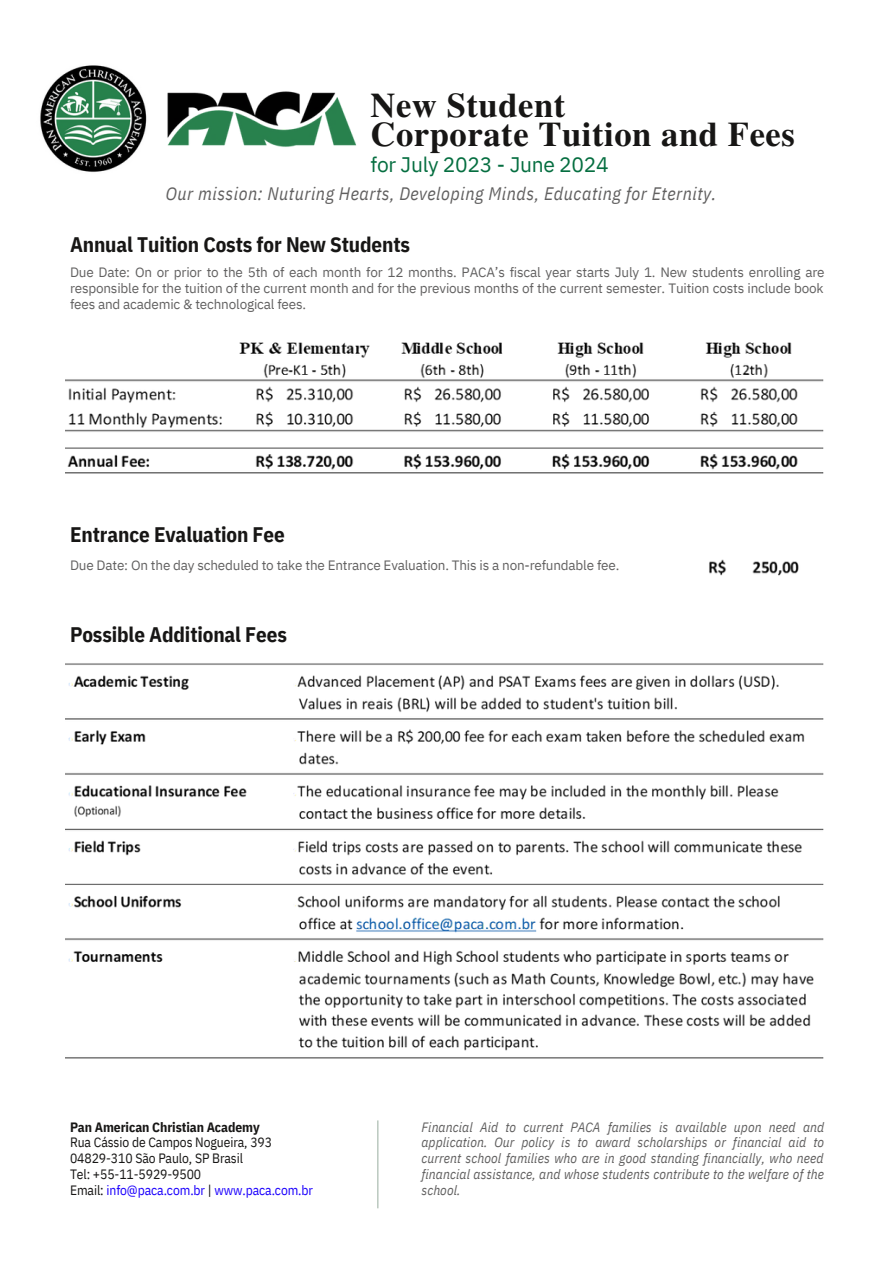
<style>
.page{position:relative;width:894px;height:1264px;background:#fff}
.page>*{position:absolute;margin:0;border:0;box-sizing:border-box;transform-origin:0 0}
.t1{font:700 34.5px "Te X Gyre Termes";letter-spacing:.015em;color:#171615}
.t2{font:700 21px "IBM Plex Sans Cond";letter-spacing:-.005em;color:#171615}
.t3{font:21px "IBM Plex Sans";letter-spacing:-.015em;color:#056e40}
.t4{font:italic 18px "IBM Plex Sans Cond";letter-spacing:.03em;color:#616060}
.t5{font:13.5px/15.8px "IBM Plex Sans";letter-spacing:-.015em;color:#616060;text-align:justify}
.t6{font:italic 13.5px/15.8px "IBM Plex Sans Cond";letter-spacing:.005em;color:#616060;text-align:justify}
.t7{font:13.5px "IBM Plex Sans Cond";letter-spacing:-.005em;color:#171615}
.t8{font:13.5px "IBM Plex Sans Cond";letter-spacing:-.005em;color:#1c00fd}
.t9{font:700 13.5px "IBM Plex Sans Cond";letter-spacing:-.005em;color:#171615}
.s1{color:#171615}
.s2{color:#030303}
</style>
<div class="page">
<img style="left:40px;top:65px;width:316px;height:107px">
<hr style="left:377px;top:1120px;width:1px;height:88px;background:#a4b6aa">
<img style="left:709px;top:559px;width:90px;height:17px">
<img style="left:65px;top:663px;width:758px;height:395px">
<img style="left:65px;top:342px;width:758px;height:132px">
<p class="t1" style="left:370px;top:78px;width:196px">New Student</p>
<p class="t1" style="left:370px;top:108px;width:426px">Corporate Tuition and Fees</p>
<p class="t3" style="left:370px;top:151px;width:240px">for July 2023 - June 2024</p>
<p class="t4" style="left:166px;top:181px;width:551px">Our mission: Nuturing Hearts, Developing Minds, Educating for Eternity.</p>
<p class="t2" style="left:70px;top:230px;width:341px">Annual Tuition Costs for New Students</p>
<p class="t5" style="left:70px;top:264px;width:755px">Due Date: On or prior to the 5th of each month for 12 months. PACA’s fiscal year starts July 1. New students enrolling are responsible for the tuition of the current month and for the previous months of the current semester. Tuition costs include book fees and academic &amp; technological fees.</p>
<p class="t2" style="left:70px;top:520px;width:216px">Entrance Evaluation Fee</p>
<p class="t5" style="left:70px;top:557px;width:550px">Due Date: On the day scheduled to take the Entrance Evaluation. This is a non-refundable fee.</p>
<p class="t2" style="left:70px;top:620px;width:218px">Possible Additional Fees</p>
<p class="t9" style="left:70px;top:1117px;width:191px">Pan American Christian Academy</p>
<p class="t7" style="left:70px;top:1133px;width:203px">Rua Cássio de Campos Nogueira, 393</p>
<p class="t7" style="left:70px;top:1149px;width:174px">04829-310 São Paulo, SP Brasil</p>
<p class="t7" style="left:70px;top:1165px;width:133px">Tel: +55-11-5929-9500</p>
<p class="t8" style="left:70px;top:1180px;width:244px"><span class="s1">Email:</span> info@paca.com.br <span class="s2">|</span> www.paca.com.br</p>
<p class="t6" style="left:421px;top:1118px;width:404px">Financial Aid to current PACA families is available upon need and application. Our policy is to award scholarships or financial aid to current school families who are in good standing financially, who need financial assistance, and whose students contribute to the welfare of the school.</p>
</div>
